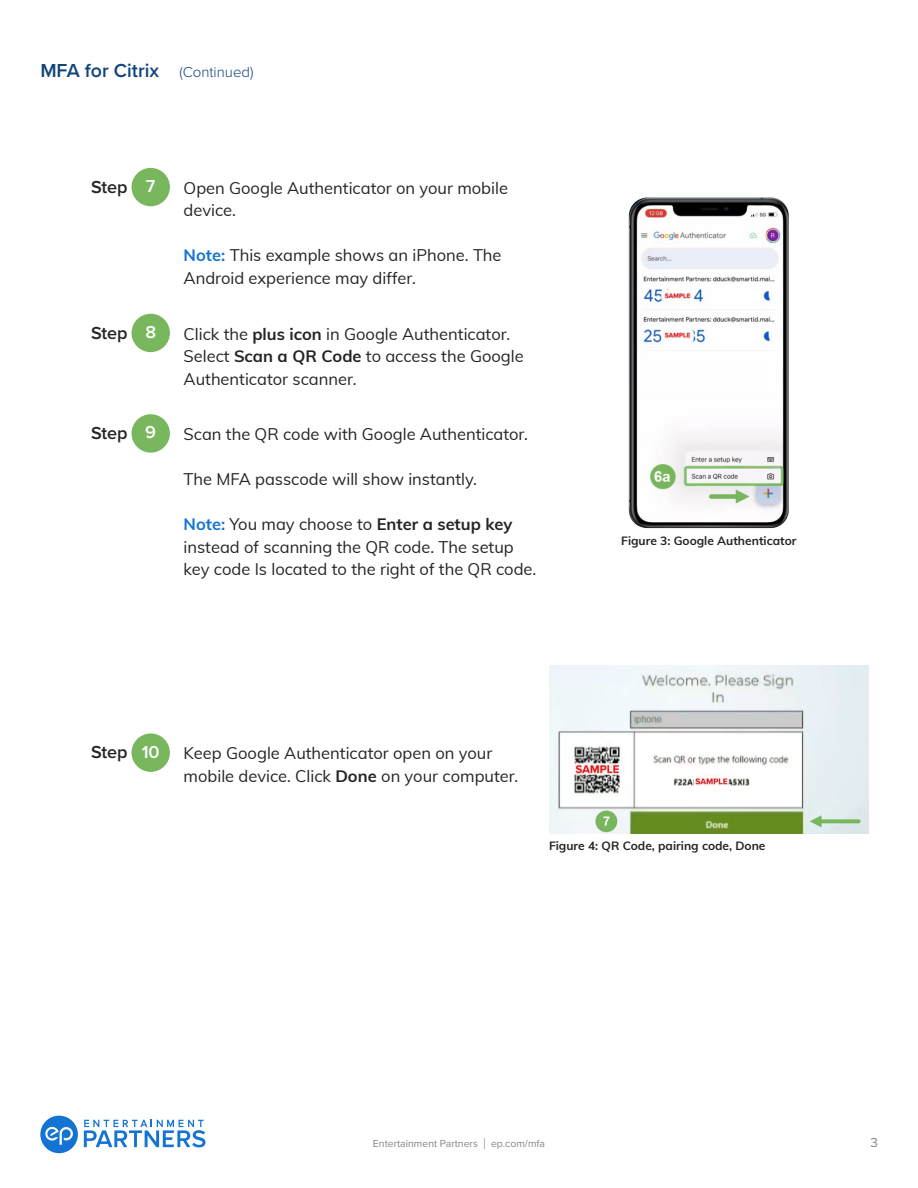
<style>
.page{position:relative;width:918px;height:1188px;background:#fff}
.page>*{position:absolute;margin:0;border:0;box-sizing:border-box;transform-origin:0 0}
.t1{font:600 19.5px "Proxima Nova";color:#10457a}
.t2{font:600 18px "Proxima Nova";color:#242424}
.t3{font:600 18px "Proxima Nova";color:#fff}
.t4{font:16.5px/22.5px "Muli";color:#242424}
.t5{font:13.5px "Proxima Nova";color:#848689}
.t6{font:700 12px "Muli";color:#242424}
.t7{font:10.5px "Proxima Nova";color:#848689}
.s1{font-weight:300;font-size:15px}
.s2{font-weight:700;color:#1474d4}
.s3{font-weight:700}
.s4{font-size:15.75px}
</style>
<div class="page">
<svg style="left:84px;top:1120px;width:121px;height:27px"></svg>
<svg style="left:40px;top:1116px;width:38px;height:37px"></svg>
<div style="left:132px;top:168px;width:38px;height:38px;background:#78b75e;border-radius:50%"></div>
<div style="left:132px;top:314px;width:38px;height:38px;background:#78b75e;border-radius:50%"></div>
<div style="left:132px;top:414px;width:38px;height:39px;background:#78b75e;border-radius:50%"></div>
<svg style="left:629px;top:198px;width:160px;height:330px"></svg>
<div style="left:132px;top:733px;width:38px;height:39px;background:#78b75e;border-radius:50%"></div>
<svg style="left:549px;top:665px;width:320px;height:168px"></svg>
<p class="t1" style="left:40px;top:56px;width:215px">MFA for Citrix <span class="s1">(Continued)</span></p>
<p class="t2" style="left:91px;top:173px;width:38px">Step</p>
<p class="t3" style="left:146px;top:173px;width:11px">7</p>
<p class="t4" style="left:184px;top:176px;width:326px">Open Google Authenticator on your mobile device.</p>
<p class="t4" style="left:184px;top:243px;width:319px"><span class="s2">Note:</span> This example shows an iPhone. The<br>Android experience may differ.</p>
<p class="t2" style="left:91px;top:319px;width:38px">Step</p>
<p class="t3" style="left:145px;top:319px;width:12px">8</p>
<p class="t4" style="left:184px;top:322px;width:342px">Click the <span class="s3">plus icon</span> in Google Authenticator.<br>Select <span class="s3">Scan a QR Code</span> to access the Google<br>Authenticator scanner.</p>
<p class="t2" style="left:91px;top:420px;width:38px">Step</p>
<p class="t3" style="left:145px;top:419px;width:12px">9</p>
<p class="t4" style="left:184px;top:422px;width:346px">Scan the QR code with Google Authenticator.</p>
<p class="t4" style="left:184px;top:467px;width:295px">The MFA passcode will show instantly.</p>
<p class="t4" style="left:184px;top:512px;width:330px"><span class="s2">Note:</span> You may choose to <span class="s3">Enter a setup key</span></p>
<p class="t4" style="left:184px;top:535px;width:354px">instead of scanning the QR code. The setup key code Is located to the right of the QR code.</p>
<p class="t6" style="left:621px;top:532px;width:177px">Figure 3: Google Authenticator</p>
<p class="t2" style="left:91px;top:739px;width:38px">Step</p>
<p class="t3" style="left:142px;top:738px;width:19px">10</p>
<p class="t4" style="left:184px;top:741px;width:310px">Keep Google Authenticator open on your</p>
<p class="t4" style="left:184px;top:764px;width:336px">mobile device. Click <span class="s3">Done</span> on your computer.</p>
<p class="t6" style="left:549px;top:837px;width:218px">Figure 4: QR Code, pairing code, Done</p>
<p class="t7" style="left:373px;top:1136px;width:174px">Entertainment Partners <span class="s4">|</span> ep.com/mfa</p>
<p class="t5" style="left:871px;top:1132px;width:9px">3</p>
</div>
